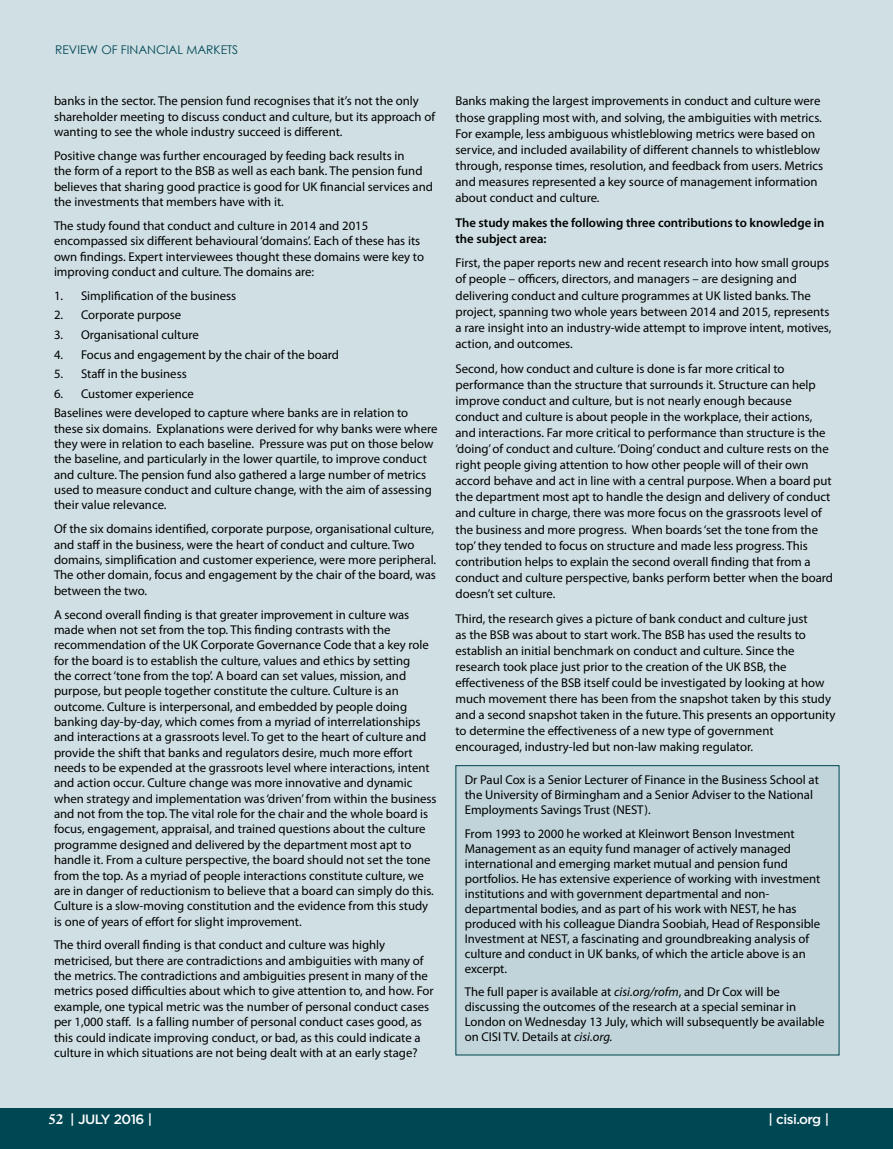
<style>
.page{position:relative;width:893px;height:1149px;background:#fff}
.page>*{position:absolute;margin:0;border:0;box-sizing:border-box;transform-origin:0 0}
.t1{font:500 13.5px "Gotham";letter-spacing:-.04em;color:#fff}
.t2{font:12.75px/15.3px "Myriad Pro";color:#000}
.t3{font:600 12.75px/16px "Myriad Pro";color:#000}
.t4{font:12px "Century Gothic";color:#004754}
.s1{font-style:italic}
.s2{font-family:"Plantin";font-weight:700;font-size:15px}
</style>
<div class="page">
<div style="left:0;top:0;width:893px;height:1148px;background:#cfdfe4"></div>
<div style="left:0;top:1108px;width:893px;height:40px;background:#004754"></div>
<div style="left:456px;top:765px;width:383px;height:289px;background:#c0d4da"></div>
<p class="t4" style="left:55px;top:41px;width:184px">REVIEW OF FINANCIAL MARKETS</p>
<p class="t2" style="left:54px;top:93px;width:383px">banks in the sector. The pension fund recognises that it’s not the only shareholder meeting to discuss conduct and culture, but its approach of wanting to see the whole industry succeed is different.</p>
<p class="t2" style="left:54px;top:148px;width:380px">Positive change was further encouraged by feeding back results in<br>the form of a report to the BSB as well as each bank. The pension fund believes that sharing good practice is good for UK financial services and the investments that members have with it.</p>
<p class="t2" style="left:54px;top:217px;width:371px">The study found that conduct and culture in 2014 and 2015 encompassed six different behavioural ‘domains’. Each of these has its own findings. Expert interviewees thought these domains were key to improving conduct and culture. The domains are:</p>
<p class="t2" style="left:54px;top:287px;width:184px">1. Simplification of the business</p>
<p class="t2" style="left:54px;top:307px;width:129px">2. Corporate purpose</p>
<p class="t2" style="left:54px;top:327px;width:146px">3. Organisational culture</p>
<p class="t2" style="left:54px;top:346px;width:287px">4. Focus and engagement by the chair of the board</p>
<p class="t2" style="left:54px;top:366px;width:134px">5. Staff in the business</p>
<p class="t2" style="left:54px;top:383px;width:356px;line-height:19.6px">6. Customer experience<br>Baselines were developed to capture where banks are in relation to</p>
<p class="t2" style="left:54px;top:420px;width:385px">these six domains. Explanations were derived for why banks were where they were in relation to each baseline. Pressure was put on those below the baseline, and particularly in the lower quartile, to improve conduct and culture. The pension fund also gathered a large number of metrics used to measure conduct and culture change, with the aim of assessing their value relevance.</p>
<p class="t2" style="left:54px;top:521px;width:384px">Of the six domains identified, corporate purpose, organisational culture, and staff in the business, were the heart of conduct and culture. Two domains, simplification and customer experience, were more peripheral.<br>The other domain, focus and engagement by the chair of the board, was between the two.</p>
<p class="t2" style="left:54px;top:606px;width:384px">A second overall finding is that greater improvement in culture was made when not set from the top. This finding contrasts with the recommendation of the UK Corporate Governance Code that a key role for the board is to establish the culture, values and ethics by setting<br>the correct ‘tone from the top’. A board can set values, mission, and purpose, but people together constitute the culture. Culture is an outcome. Culture is interpersonal, and embedded by people doing banking day-by-day, which comes from a myriad of interrelationships and interactions at a grassroots level. To get to the heart of culture and provide the shift that banks and regulators desire, much more effort needs to be expended at the grassroots level where interactions, intent and action occur. Culture change was more innovative and dynamic when strategy and implementation was ‘driven’ from within the business and not from the top. The vital role for the chair and the whole board is focus, engagement, appraisal, and trained questions about the culture programme designed and delivered by the department most apt to handle it. From a culture perspective, the board should not set the tone from the top. As a myriad of people interactions constitute culture, we are in danger of reductionism to believe that a board can simply do this.<br>Culture is a slow-moving constitution and the evidence from this study is one of years of effort for slight improvement.</p>
<p class="t2" style="left:54px;top:937px;width:381px">The third overall finding is that conduct and culture was highly metricised, but there are contradictions and ambiguities with many of the metrics. The contradictions and ambiguities present in many of the metrics posed difficulties about which to give attention to, and how. For example, one typical metric was the number of personal conduct cases per 1,000 staff. Is a falling number of personal conduct cases good, as this could indicate improving conduct, or bad, as this could indicate a culture in which situations are not being dealt with at an early stage?</p>
<p class="t2" style="left:455px;top:93px;width:369px;line-height:16px">Banks making the largest improvements in conduct and culture were those grappling most with, and solving, the ambiguities with metrics.<br>For example, less ambiguous whistleblowing metrics were based on service, and included availability of different channels to whistleblow through, response times, resolution, and feedback from users. Metrics and measures represented a key source of management information about conduct and culture.</p>
<p class="t3" style="left:455px;top:214px;width:370px">The study makes the following three contributions to knowledge in the subject area:</p>
<p class="t2" style="left:455px;top:255px;width:377px;line-height:16px">First, the paper reports new and recent research into how small groups of people – officers, directors, and managers – are designing and delivering conduct and culture programmes at UK listed banks. The project, spanning two whole years between 2014 and 2015, represents a rare insight into an industry-wide attempt to improve intent, motives, action, and outcomes.</p>
<p class="t2" style="left:455px;top:360px;width:379px;line-height:16px">Second, how conduct and culture is done is far more critical to performance than the structure that surrounds it. Structure can help improve conduct and culture, but is not nearly enough because conduct and culture is about people in the workplace, their actions, and interactions. Far more critical to performance than structure is the ‘doing’ of conduct and culture. ‘Doing’ conduct and culture rests on the right people giving attention to how other people will of their own accord behave and act in line with a central purpose. When a board put the department most apt to handle the design and delivery of conduct and culture in charge, there was more focus on the grassroots level of the business and more progress. When boards ‘set the tone from the top’ they tended to focus on structure and made less progress. This contribution helps to explain the second overall finding that from a conduct and culture perspective, banks perform better when the board doesn’t set culture.</p>
<p class="t2" style="left:455px;top:610px;width:382px;line-height:16px">Third, the research gives a picture of bank conduct and culture just<br>as the BSB was about to start work. The BSB has used the results to establish an initial benchmark on conduct and culture. Since the research took place just prior to the creation of the UK BSB, the effectiveness of the BSB itself could be investigated by looking at how much movement there has been from the snapshot taken by this study and a second snapshot taken in the future. This presents an opportunity to determine the effectiveness of a new type of government encouraged, industry-led but non-law making regulator.</p>
<p class="t2" style="left:465px;top:771px;width:356px">Dr Paul Cox is a Senior Lecturer of Finance in the Business School at the University of Birmingham and a Senior Adviser to the National<br>Employments Savings Trust (NEST).</p>
<p class="t2" style="left:465px;top:825px;width:357px">From 1993 to 2000 he worked at Kleinwort Benson Investment Management as an equity fund manager of actively managed international and emerging market mutual and pension fund portfolios. He has extensive experience of working with investment institutions and with government departmental and non&shy;departmental bodies, and as part of his work with NEST, he has produced with his colleague Diandra Soobiah, Head of Responsible Investment at NEST, a fascinating and groundbreaking analysis of culture and conduct in UK banks, of which the article above is an excerpt.</p>
<p class="t2" style="left:465px;top:983px;width:361px">The full paper is available at <span class="s1">cisi.org/rofm</span>, and Dr Cox will be discussing the outcomes of the research at a special seminar in London on Wednesday 13 July, which will subsequently be available on CISI TV. Details at <span class="s1">cisi.org.</span></p>
<p class="t1" style="left:48px;top:1111px;width:106px"><span class="s2">52</span> | JULY 2016 |</p>
<p class="t1" style="left:768px;top:1111px;width:62px">| cisi.org |</p>
</div>
